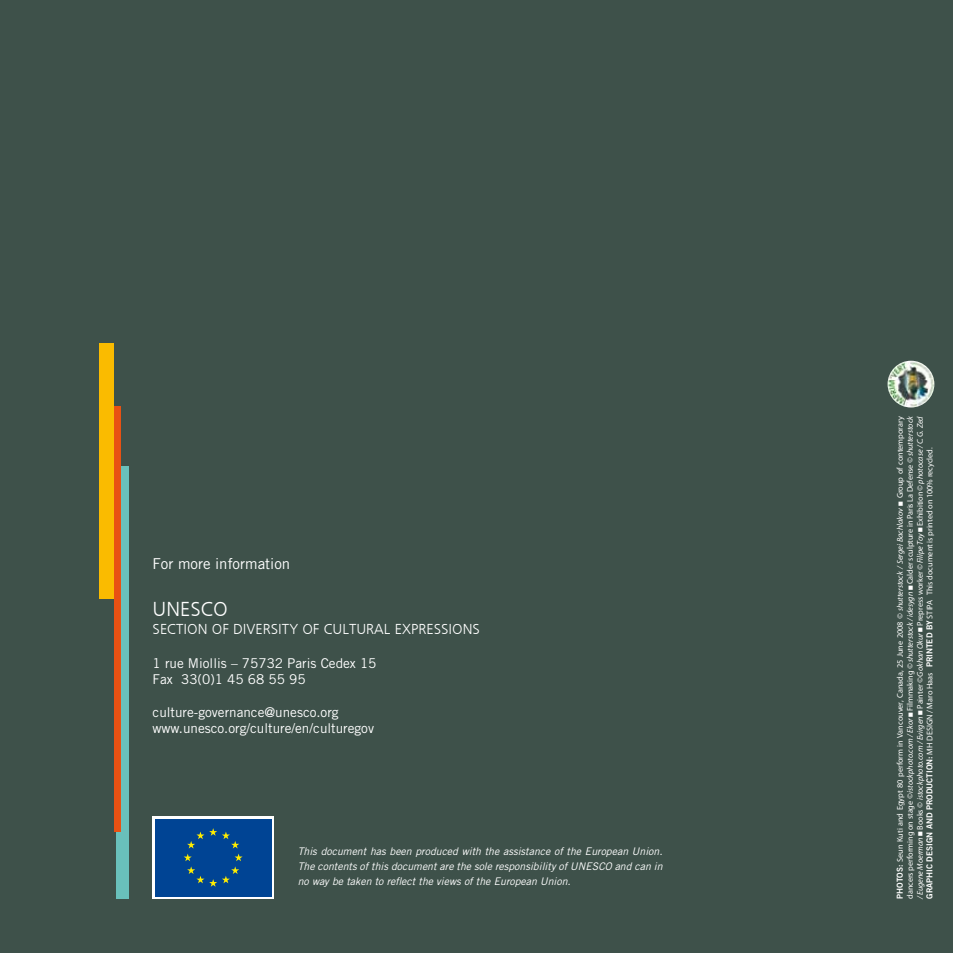
<style>
.page{position:relative;width:953px;height:953px;background:#fff}
.page>*{position:absolute;margin:0;border:0;box-sizing:border-box;transform-origin:0 0}
.t1{font:300 21px "Frugal Sans";color:#fff}
.t2{font:300 15px "Frugal Sans";color:#fff}
.t3{font:15px "Trade Gothic LT Std";color:#fff}
.t4{font:13.5px/16.2px "Trade Gothic LT Std";color:#fff}
.t5{font:italic 10.5px/15px "Trade Gothic LT Std";color:#fff;text-align:justify}
.t6{font:8.25px/9.9px "Myriad Pro";letter-spacing:-.005em;color:#fff;text-align:justify}
.s1{font-family:"Trade Gothic LT Std Bd 2"}
.s2{font-style:italic}
</style>
<div class="page">
<div style="left:0;top:0;width:952px;height:952px;background:#3e514a"></div>
<div style="left:153px;top:816px;width:121px;height:82px;background:linear-gradient(to right,#004494,#004494)"></div>
<div style="left:155px;top:818px;width:116px;height:78px;background:#004494"></div>
<svg style="left:184px;top:828px;width:58px;height:58px"></svg>
<div style="left:99px;top:343px;width:15px;height:255px;background:#fabb00"></div>
<div style="left:116px;top:467px;width:13px;height:431px;background:#69c0bb"></div>
<div style="left:114px;top:406px;width:7px;height:425px;background:#e85113"></div>
<img style="left:887px;top:361px;width:47px;height:46px;border-radius:23px">
<h2 class="t3" style="left:153px;top:554px;width:139px">For more information</h2>
<h1 class="t1" style="left:153px;top:597px;width:77px">UNESCO</h1>
<h2 class="t2" style="left:153px;top:620px;width:310px">SECTION OF DIVERSITY OF CU LTU RAL EXPRESS IONS</h2>
<h3 class="t4" style="left:153px;top:655px;width:225px">1 rue Miollis – 75732 Paris Cedex 15<br>Fax 33(0)1 45 68 55 95</h3>
<h3 class="t4" style="left:153px;top:703px;width:223px">culture-governance@unesco.org www.unesco.org/culture/en/culturegov</h3>
<p class="t5" style="left:298px;top:844px;width:366px">This document has been produced with the assistance of the European Union.<br>The contents of this document are the sole responsibility of UNESCO and can in no way be taken to reflect the views of the European Union.</p>
<p class="t6" style="left:895px;top:898px;width:484px;rotate:-90deg"><span class="s1">PHOTOS:</span> Seun Kuti and Egypt 80 perform in Vancouver, Canada, 25 June 2008 <span class="s2">© shutterstock / Sergei Bachlakov</span> ■ Group of contemporary dancers performing on stage <span class="s2">©istockphoto.com / Ekor</span> ■ Filmmaking <span class="s2">©shutterstock / idesygn</span> ■ Calder sculpture in Paris La Defense <span class="s2">©shutterstock / Eugene Moerman</span> ■ Books <span class="s2">© istockphoto.com / Evirgen</span> ■ Painter <span class="s2">©Gokhan Okur</span> ■ Prepress worker <span class="s2">©Filipe Toy</span> ■ Exhibition <span class="s2">© photocase / C. G. Zed </span><span class="s1">GRAPHIC DESIG N AND PRODUCTION:</span> MH DESIGN / Maro Haas <span class="s1">PRI NTED BY</span> STIPA This document is printed on 100% recycled.</p>
</div>
